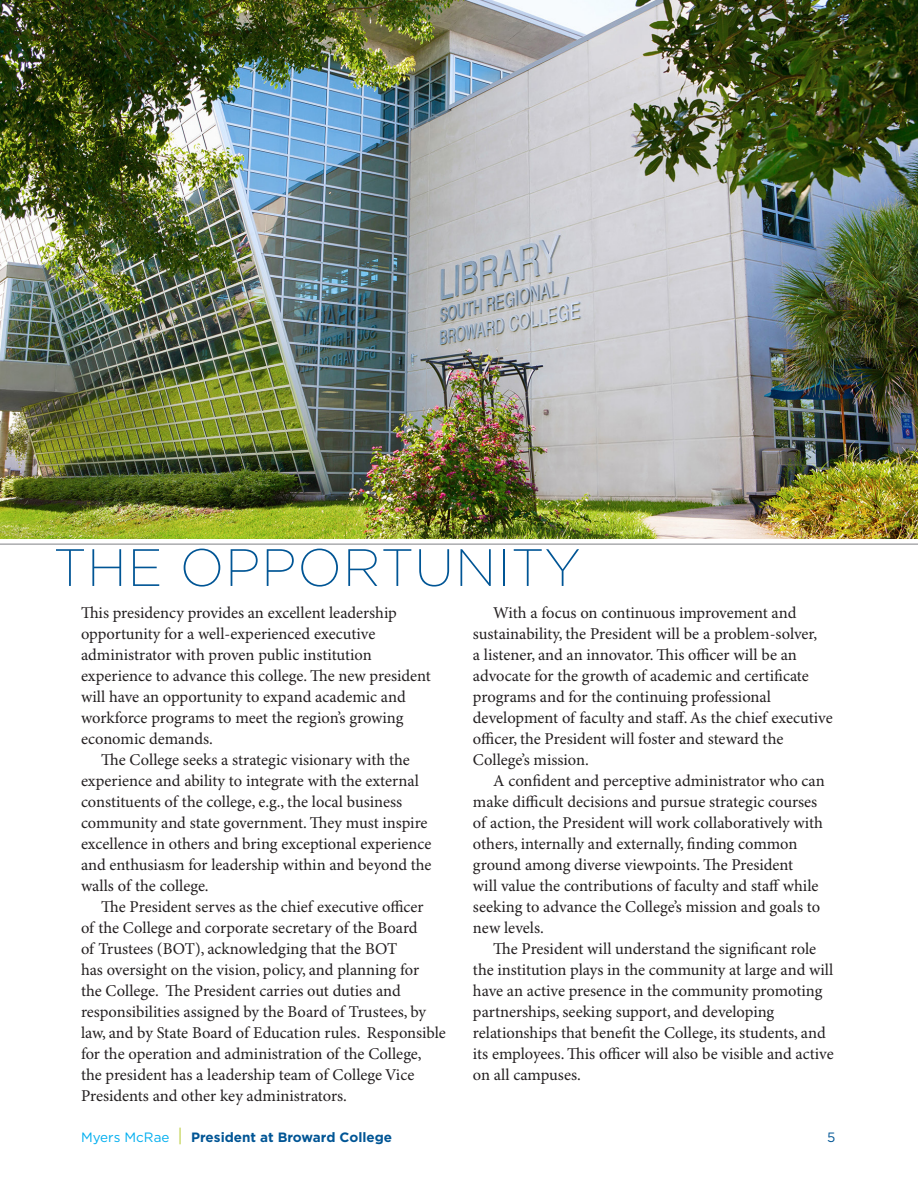
<style>
.page{position:relative;width:918px;height:1188px;background:#fff}
.page>*{position:absolute;margin:0;border:0;box-sizing:border-box;transform-origin:0 0}
.t1{font:200 52.5px "Gotham";letter-spacing:.02em;color:#005595}
.t2{font:16.5px/21px "Minion Pro";color:#231f20}
.t3{font:700 13.5px "Gotham";color:#005595}
.t4{font:13.5px "Gotham";color:#005595}
.s1{font-weight:400;color:#00aeef}
.s2{font-weight:400;font-size:18px;color:#c3d253}
</style>
<div class="page">
<img style="left:0;top:0;width:918px;height:545px">
<h1 class="t1" style="left:54px;top:535px;width:528px">THE OPPORTUNITY</h1>
<p class="t2" style="left:81px;top:603px;width:351px">This presidency provides an excellent leadership opportunity for a well-experienced executive administrator with proven public institution experience to advance this college. The new president will have an opportunity to expand academic and workforce programs to meet the region’s growing economic demands.</p>
<p class="t2" style="left:81px;top:750px;width:352px;text-indent:20px">The College seeks a strategic visionary with the experience and ability to integrate with the external constituents of the college, e.g., the local business community and state government. They must inspire excellence in others and bring exceptional experience and enthusiasm for leadership within and beyond the walls of the college.</p>
<p class="t2" style="left:81px;top:897px;width:366px;text-indent:20px">The President serves as the chief executive officer<br>of the College and corporate secretary of the Board<br>of Trustees (BOT), acknowledging that the BOT<br>has oversight on the vision, policy, and planning for<br>the College. The President carries out duties and responsibilities assigned by the Board of Trustees, by law, and by State Board of Education rules. Responsible for the operation and administration of the College, the president has a leadership team of College Vice Presidents and other key administrators.</p>
<p class="t2" style="left:473px;top:603px;width:361px;text-indent:20px">With a focus on continuous improvement and sustainability, the President will be a problem-solver,<br>a listener, and an innovator. This officer will be an advocate for the growth of academic and certificate programs and for the continuing professional development of faculty and staff. As the chief executive officer, the President will foster and steward the College’s mission.</p>
<p class="t2" style="left:473px;top:771px;width:353px;text-indent:20px">A confident and perceptive administrator who can make difficult decisions and pursue strategic courses of action, the President will work collaboratively with others, internally and externally, finding common ground among diverse viewpoints. The President<br>will value the contributions of faculty and staff while seeking to advance the College’s mission and goals to new levels.</p>
<p class="t2" style="left:473px;top:939px;width:362px;text-indent:20px">The President will understand the significant role the institution plays in the community at large and will have an active presence in the community promoting partnerships, seeking support, and developing relationships that benefit the College, its students, and its employees. This officer will also be visible and active on all campuses.</p>
<p class="t3" style="left:81px;top:1128px;width:313px"><span class="s1">Myers McRae</span> <span class="s2">|</span> President at Broward College</p>
<p class="t4" style="left:827px;top:1128px;width:10px">5</p>
</div>
